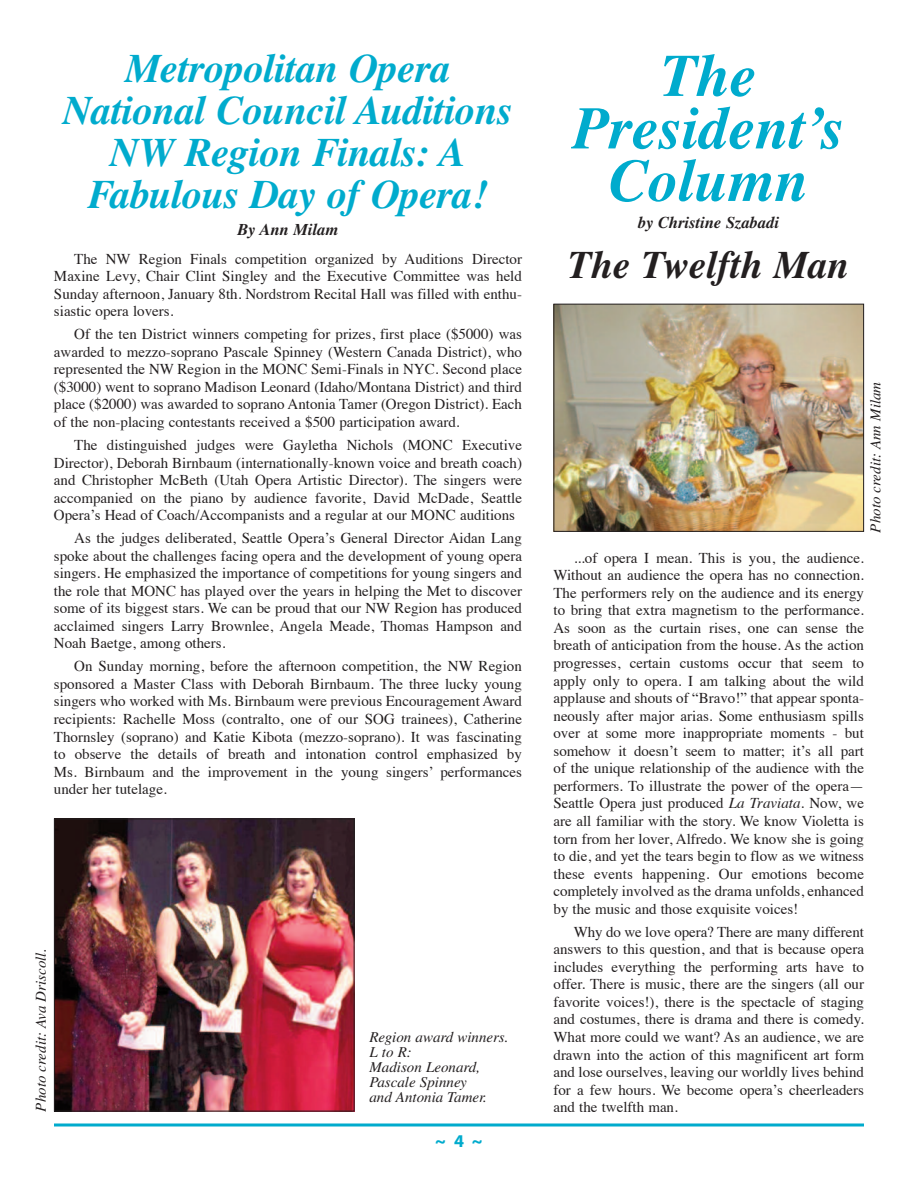
<style>
.page{position:relative;width:918px;height:1188px;background:#fff}
.page>*{position:absolute;margin:0;border:0;box-sizing:border-box;transform-origin:0 0}
.t1{font:italic 700 60px/52.5px "Times";color:#00abcd;text-align:center}
.t2{font:italic 700 40.5px/42px "Times";letter-spacing:-.01em;color:#00abcd;text-align:center}
.t3{font:italic 700 39px "Times";color:#231f20}
.t4{font:700 18px "Myriad";color:#00abcd}
.t5{font:italic 700 16.5px "Times";color:#231f20}
.t6{font:15px/17.5px "Times";color:#231f20;text-align:justify}
.t7{font:italic 15px/15px "Times";color:#231f20}
.s1{font-style:italic}
</style>
<div class="page">
<hr style="left:54px;top:1124px;width:810px;height:2px;background:#00abcd">
<img style="left:56px;top:821px;width:297px;height:288px">
<div style="left:54px;top:819px;width:301px;height:292px;border:1px solid #231f20"></div>
<img style="left:556px;top:306px;width:306px;height:224px">
<div style="left:554px;top:304px;width:310px;height:228px;border:1px solid #231f20"></div>
<h2 class="t2" style="left:63px;top:51px;width:452px">Metropolitan Opera<br>National Council Auditions<br>NW Region Finals: A<br>Fabulous Day of Opera!</h2>
<p class="t5" style="left:237px;top:224px;width:103px">By Ann Milam</p>
<p class="t6" style="left:54px;top:251px;width:470px;text-indent:20px">The NW Region Finals competition organized by Auditions Director Maxine Levy, Chair Clint Singley and the Executive Committee was held Sunday afternoon, January 8th. Nordstrom Recital Hall was filled with enthu&shy;siastic opera lovers.</p>
<p class="t6" style="left:54px;top:327px;width:470px;text-indent:20px">Of the ten District winners competing for prizes, first place ($5000) was awarded to mezzo-soprano Pascale Spinney (Western Canada District), who represented the NW Region in the MONC Semi-Finals in NYC. Second place ($3000) went to soprano Madison Leonard (Idaho/Montana District) and third place ($2000) was awarded to soprano Antonia Tamer (Oregon District). Each of the non-placing contestants received a $500 participation award.</p>
<p class="t6" style="left:54px;top:437px;width:470px;text-indent:20px">The distinguished judges were Gayletha Nichols (MONC Executive Director), Deborah Birnbaum (internationally-known voice and breath coach) and Christopher McBeth (Utah Opera Artistic Director). The singers were accompanied on the piano by audience favorite, David McDade, Seattle Opera’s Head of Coach/Accompanists and a regular at our MONC auditions</p>
<p class="t6" style="left:54px;top:531px;width:470px;text-indent:20px">As the judges deliberated, Seattle Opera’s General Director Aidan Lang spoke about the challenges facing opera and the development of young opera singers. He emphasized the importance of competitions for young singers and the role that MONC has played over the years in helping the Met to discover some of its biggest stars. We can be proud that our NW Region has produced acclaimed singers Larry Brownlee, Angela Meade, Thomas Hampson and Noah Baetge, among others.</p>
<p class="t6" style="left:54px;top:659px;width:470px;text-indent:20px">On Sunday morning, before the afternoon competition, the NW Region sponsored a Master Class with Deborah Birnbaum. The three lucky young singers who worked with Ms. Birnbaum were previous Encouragement Award recipients: Rachelle Moss (contralto, one of our SOG trainees), Catherine Thornsley (soprano) and Katie Kibota (mezzo-soprano). It was fascinating to observe the details of breath and intonation control emphasized by Ms. Birnbaum and the improvement in the young singers’ performances under her tutelage.</p>
<p class="t7" style="left:35px;top:1112px;width:164px;rotate:-90deg">Photo credit: Ava Driscoll.</p>
<p class="t7" style="left:369px;top:1031px;width:141px">Region award winners.<br>L to R:<br>Madison Leonard,<br>Pascale Spinney<br>and Antonia Tamer.</p>
<p class="t4" style="left:435px;top:1134px;width:49px">~4~</p>
<h1 class="t1" style="left:573px;top:55px;width:274px">The<br>President’s<br>Column</h1>
<p class="t5" style="left:638px;top:216px;width:143px">by Christine Szabadi</p>
<h3 class="t3" style="left:568px;top:250px;width:283px">The Twelfth Man</h3>
<p class="t7" style="left:869px;top:532px;width:152px;rotate:-90deg">Photo credit: Ann Milam</p>
<p class="t6" style="left:553px;top:550px;width:312px;text-indent:20px">...of opera I mean. This is you, the audience.<br>Without an audience the opera has no connection.<br>The performers rely on the audience and its energy to bring that extra magnetism to the performance.<br>As soon as the curtain rises, one can sense the breath of anticipation from the house. As the action progresses, certain customs occur that seem to apply only to opera. I am talking about the wild applause and shouts of “Bravo!” that appear sponta&shy;neously after major arias. Some enthusiasm spills over at some more inappropriate moments - but somehow it doesn’t seem to matter; it’s all part of the unique relationship of the audience with the performers. To illustrate the power of the opera— Seattle Opera just produced <span class="s1">La Traviata.</span> Now, we are all familiar with the story. We know Violetta is torn from her lover, Alfredo. We know she is going to die, and yet the tears begin to flow as we witness these events happening. Our emotions become completely involved as the drama unfolds, enhanced by the music and those exquisite voices!</p>
<p class="t6" style="left:554px;top:924px;width:312px;text-indent:20px">Why do we love opera? There are many different answers to this question, and that is because opera includes everything the performing arts have to offer. There is music, there are the singers (all our favorite voices!), there is the spectacle of staging and costumes, there is drama and there is comedy.<br>What more could we want? As an audience, we are drawn into the action of this magnificent art form and lose ourselves, leaving our worldly lives behind for a few hours. We become opera’s cheerleaders and the twelfth man.</p>
</div>
